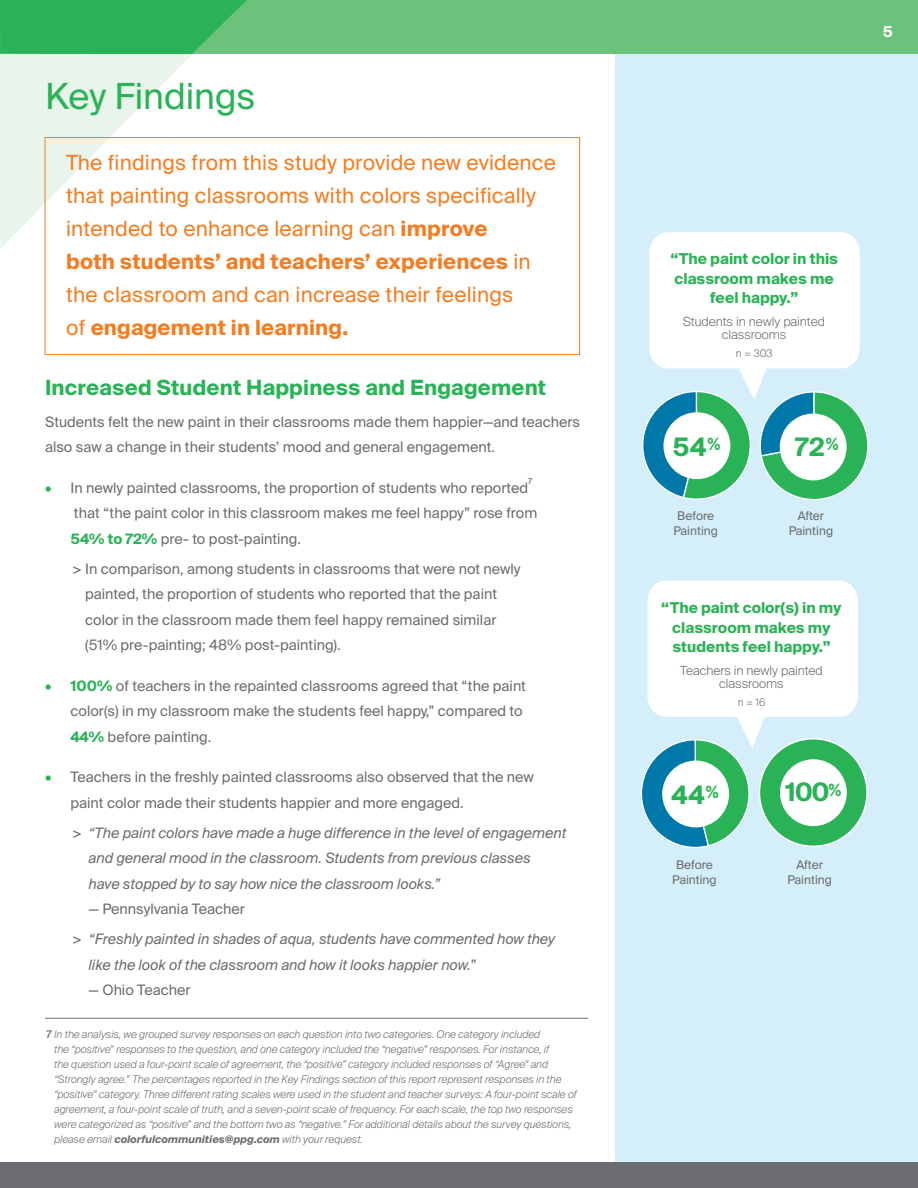
<style>
.page{position:relative;width:918px;height:1188px;background:#fff}
.page>*{position:absolute;margin:0;border:0;box-sizing:border-box;transform-origin:0 0}
.t1{font:36px "Suisse Intl";color:#2ab356}
.t2{font:700 25.5px "Suisse Intl";letter-spacing:.03em;color:#2ab356}
.t3{font:21px/33px "Suisse Intl";letter-spacing:.01em;color:#f47d21}
.t4{font:700 21px "Suisse Intl";letter-spacing:.01em;color:#2ab356}
.t5{font:700 15px/19.5px "Suisse Intl";color:#2ab356;text-align:center}
.t6{font:700 15px "Suisse Intl";color:#fff}
.t7{font:14.4px/25.5px "Suisse Intl";color:#6c6d70}
.t8{font:italic 14.4px/25.5px "Suisse Intl";color:#6c6d70}
.t9{font:300 12.6px/13.5px "Suisse Intl";color:#6c6d70;text-align:center}
.t10{font:12px/15px "Suisse Intl";color:#6c6d70;text-align:center}
.t11{font:italic 300 10.5px/15px "Suisse Intl";color:#6c6d70}
.t12{font:300 10.5px "Suisse Intl";color:#6c6d70}
.s1{font-weight:700}
.s2{color:#2ab356}
.s3{font-weight:700;color:#2ab356}
.s4{font-style:normal}
.s5{font-weight:500;font-style:normal}
</style>
<div class="page">
<div style="left:615px;top:54px;width:303px;height:1111px;background:#d4eff9"></div>
<div style="left:0;top:0;width:918px;height:54px;background:#6cc17b"></div>
<svg style="left:0;top:0;width:247px;height:249px"></svg>
<div style="left:0;top:1163px;width:918px;height:25px;background:#6c6d70"></div>
<svg style="left:642px;top:232px;width:227px;height:268px"></svg>
<svg style="left:759px;top:739px;width:108px;height:107px"></svg>
<hr style="left:45px;top:1018px;width:543px;height:1px;background:#6c6d70">
<svg style="left:641px;top:580px;width:217px;height:268px"></svg>
<div style="left:45px;top:137px;width:535px;height:218px;border:1px solid #f47d21"></div>
<p class="t1" style="left:45px;top:75px;width:212px">Key Findings</p>
<p class="t3" style="left:66px;top:146px;width:492px">The findings from this study provide new evidence that painting classrooms with colors specifically intended to enhance learning can <span class="s1">improve<br>both students’ and teachers’ experiences</span> in the classroom and can increase their feelings<br>of <span class="s1">engagement in learning.</span></p>
<p class="t4" style="left:45px;top:376px;width:503px">Increased Student Happiness and Engagement</p>
<p class="t7" style="left:45px;top:409px;width:537px">Students felt the new paint in their classrooms made them happier—and teachers also saw a change in their students’ mood and general engagement.</p>
<p class="t7" style="left:70px;top:475px;width:468px;text-indent:-26px"><span class="s2">•</span> In newly painted classrooms, the proportion of students who reported<sup>7 </sup>that “the paint color in this classroom makes me feel happy” rose from<br><span class="s3">54% to 72%</span> pre- to post-painting.</p>
<p class="t7" style="left:85px;top:556px;width:437px;text-indent:-13px">&gt; In comparison, among students in classrooms that were not newly painted, the proportion of students who reported that the paint color in the classroom made them feel happy remained similar (51% pre-painting; 48% post-painting).</p>
<p class="t7" style="left:70px;top:673px;width:457px;text-indent:-26px"><span class="s2">•</span> <span class="s3">100%</span> of teachers in the repainted classrooms agreed that “the paint color(s) in my classroom make the students feel happy,” compared to<br><span class="s3">44%</span> before painting.</p>
<p class="t7" style="left:70px;top:764px;width:465px;text-indent:-26px"><span class="s2">•</span> Teachers in the freshly painted classrooms also observed that the new paint color made their students happier and more engaged.</p>
<p class="t8" style="left:89px;top:820px;width:479px;text-indent:-17px"><span class="s4">&gt;</span> “The paint colors have made a huge difference in the level of engagement and general mood in the classroom. Students from previous classes<br>have stopped by to say how nice the classroom looks.”</p>
<p class="t7" style="left:89px;top:896px;width:158px">— Pennsylvania Teacher</p>
<p class="t8" style="left:89px;top:926px;width:468px;text-indent:-17px"><span class="s4">&gt;</span> “Freshly painted in shades of aqua, students have commented how they like the look of the classroom and how it looks happier now.<span class="s4">”</span></p>
<p class="t7" style="left:89px;top:977px;width:103px">— Ohio Teacher</p>
<p class="t11" style="left:54px;top:1027px;width:524px;text-indent:-8px"><span class="s5">7</span> In the analysis, we grouped survey responses on each question into two categories. One category included<br>the “positive” responses to the question, and one category included the “negative” responses. For instance, if<br>the question used a four-point scale of agreement, the “positive” category included responses of “Agree” and “Strongly agree.” The percentages reported in the Key Findings section of this report represent responses in the “positive” category. Three different rating scales were used in the student and teacher surveys: A four-point scale of agreement, a four-point scale of truth, and a seven-point scale of frequency. For each scale, the top two responses were categorized as “positive” and the bottom two as “negative.” For additional details about the survey questions, please email <span class="s1">colorfulcommunities@ppg.com</span> with your request.</p>
<p class="t6" style="left:883px;top:23px;width:12px">5</p>
<p class="t5" style="left:670px;top:249px;width:169px">“The paint color in this classroom makes me feel happy.”</p>
<p class="t9" style="left:683px;top:315px;width:143px">Students in newly painted classrooms</p>
<p class="t12" style="left:736px;top:347px;width:38px">n = 303</p>
<p class="t2" style="left:672px;top:432px;width:50px">54<sup>%</sup></p>
<p class="t2" style="left:795px;top:432px;width:46px">72<sup>%</sup></p>
<p class="t10" style="left:674px;top:509px;width:46px">Before<br>Painting</p>
<p class="t10" style="left:789px;top:509px;width:46px">After<br>Painting</p>
<p class="t5" style="left:661px;top:598px;width:182px">“The paint color(s) in my classroom makes my students feel happy.”</p>
<p class="t9" style="left:680px;top:664px;width:144px">Teachers in newly painted classrooms</p>
<p class="t12" style="left:738px;top:696px;width:29px">n = 16</p>
<p class="t2" style="left:672px;top:780px;width:49px">44<sup>%</sup></p>
<p class="t2" style="left:785px;top:778px;width:58px">100<sup>%</sup></p>
<p class="t10" style="left:672px;top:857px;width:46px">Before<br>Painting</p>
<p class="t10" style="left:787px;top:857px;width:46px">After<br>Painting</p>
</div>
